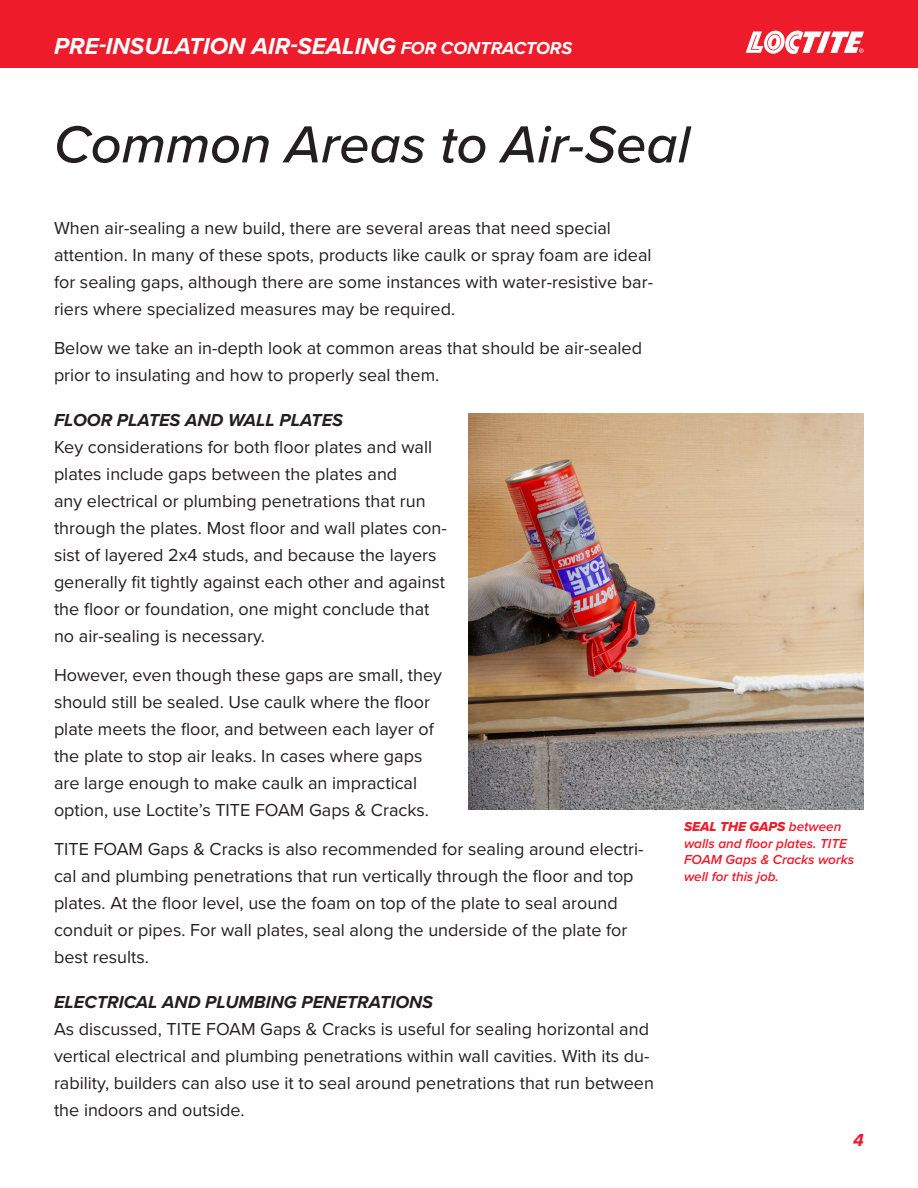
<style>
.page{position:relative;width:918px;height:1188px;background:#fff}
.page>*{position:absolute;margin:0;border:0;box-sizing:border-box;transform-origin:0 0}
.t1{font:italic 500 54px "Proxima Nova";color:#231f20}
.t2{font:italic 700 24px "Proxima Nova";color:#fff}
.t3{font:18px/27px "Proxima Nova";color:#231f20}
.t4{font:italic 700 18px "Proxima Nova";color:#231f20}
.t5{font:italic 700 18px "Proxima Nova";color:#ee1b2b}
.t6{font:italic 600 13.5px/16.5px "Proxima Nova";color:#ee1b2b}
.s1{font-size:18px}
.s2{font-family:"Proxima Nova Extrabld It";font-weight:400;font-style:normal}
</style>
<div class="page">
<div style="left:0;top:0;width:918px;height:68px;background:#ee1b2b"></div>
<svg style="left:746px;top:30px;width:118px;height:24px"></svg>
<img style="left:468px;top:413px;width:396px;height:396px">
<h2 class="t2" style="left:54px;top:28px;width:519px">PRE-INSULATION AIR-SEALING <span class="s1">FOR CONTRACTORS</span></h2>
<p class="t1" style="left:54px;top:104px;width:638px">Common Areas to Air-Seal</p>
<p class="t3" style="left:54px;top:214px;width:601px">When air-sealing a new build, there are several areas that need special attention. In many of these spots, products like caulk or spray foam are ideal for sealing gaps, although there are some instances with water-resistive bar&shy;riers where specialized measures may be required.</p>
<p class="t3" style="left:54px;top:334px;width:590px">Below we take an in-depth look at common areas that should be air-sealed prior to insulating and how to properly seal them.</p>
<p class="t4" style="left:54px;top:407px;width:291px">FLOOR PLATES AND WALL PLATES</p>
<p class="t3" style="left:54px;top:433px;width:394px">Key considerations for both floor plates and wall plates include gaps between the plates and<br>any electrical or plumbing penetrations that run through the plates. Most floor and wall plates con&shy;sist of layered 2x4 studs, and because the layers generally fit tightly against each other and against the floor or foundation, one might conclude that no air-sealing is necessary.</p>
<p class="t3" style="left:54px;top:661px;width:389px">However, even though these gaps are small, they should still be sealed. Use caulk where the floor plate meets the floor, and between each layer of the plate to stop air leaks. In cases where gaps are large enough to make caulk an impractical option, use Loctite’s TITE FOAM Gaps &amp; Cracks.</p>
<p class="t3" style="left:54px;top:835px;width:591px">TITE FOAM Gaps &amp; Cracks is also recommended for sealing around electri&shy;cal and plumbing penetrations that run vertically through the floor and top plates. At the floor level, use the foam on top of the plate to seal around conduit or pipes. For wall plates, seal along the underside of the plate for best results.</p>
<p class="t4" style="left:54px;top:989px;width:381px">ELECTRICAL AND PLUMBING PENETRATIONS</p>
<p class="t3" style="left:54px;top:1015px;width:601px">As discussed, TITE FOAM Gaps &amp; Cracks is useful for sealing horizontal and vertical electrical and plumbing penetrations within wall cavities. With its du&shy;rability, builders can also use it to seal around penetrations that run between the indoors and outside.</p>
<p class="t6" style="left:684px;top:818px;width:172px"><span class="s2">SEAL THE GAPS</span> between walls and floor plates. TITE<br>FOAM Gaps &amp; Cracks works well for this job.</p>
<p class="t5" style="left:853px;top:1127px;width:12px">4</p>
</div>
